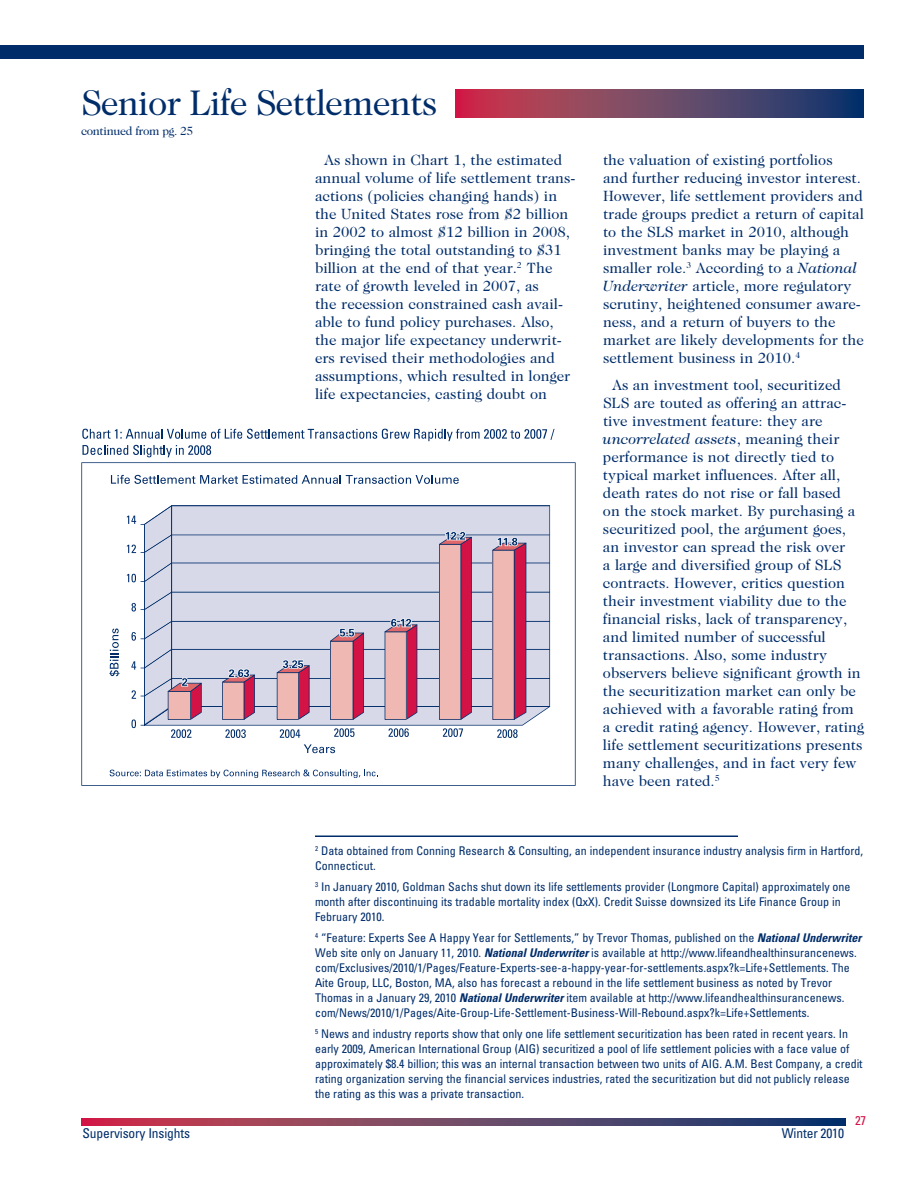
<style>
.page{position:relative;width:918px;height:1188px;background:#fff}
.page>*{position:absolute;margin:0;border:0;box-sizing:border-box;transform-origin:0 0}
.HeadA{font:36px "Caslon 224 Std";letter-spacing:-.025em;color:#002d6a}
.Normal__Web__wrd_1{font:15px/18px "Caslon 224 Std";color:#002d6a}
.Body{font:15px/18px "Caslon 224 Std";color:#002d6a}
.t1{font:condensed 13.5px "Univers LT Std";letter-spacing:-.01em;color:#002d6a}
.t2{font:condensed 12.75px "Univers LT Std";color:#d31245}
.Footnote2_copy{font:condensed 12px/15px "Univers LT Std";color:#002d6a}
.Footnote2{font:condensed 12px/15px "Univers LT Std";color:#002d6a}
.HeadA-2{font:12px "Caslon 224 Std";letter-spacing:-.025em;color:#002d6a}
.s1{font-style:italic}
.s2{font-weight:700;font-style:italic}
</style>
<div class="page">
<div style="left:0;top:45px;width:864px;height:13px;background:#002d6a"></div>
<svg style="left:81px;top:1119px;width:765px;height:6px;background:#704062"></svg>
<svg style="left:81px;top:462px;width:495px;height:324px"></svg>
<svg style="left:82px;top:429px;width:473px;height:28px"></svg>
<svg style="left:110px;top:770px;width:268px;height:8px"></svg>
<svg style="left:109px;top:629px;width:11px;height:47px"></svg>
<svg style="left:304px;top:744px;width:31px;height:9px"></svg>
<svg style="left:127px;top:505px;width:424px;height:233px;background:#cfc0d0"></svg>
<svg style="left:111px;top:475px;width:348px;height:9px"></svg>
<svg style="left:455px;top:89px;width:409px;height:28px;background:#704062"></svg>
<hr style="left:315px;top:836px;width:423px;height:1px;background:#002d6a">
<p class="HeadA" style="left:81px;top:82px;width:358px">Senior Life Settlements</p>
<p class="HeadA-2" style="left:81px;top:124px;width:114px">continued from pg. 25</p>
<p class="Normal__Web__wrd_1" style="left:315px;top:151px;width:262px;text-indent:9px">As shown in Chart 1, the estimated annual volume of life settlement trans&shy;actions (policies changing hands) in the United States rose from $2 billion in 2002 to almost $12 billion in 2008, bringing the total outstanding to $31 billion at the end of that year.<sup>2</sup> The rate of growth leveled in 2007, as<br>the recession constrained cash avail&shy;able to fund policy purchases. Also, the major life expectancy underwrit&shy;ers revised their methodologies and assumptions, which resulted in longer life expectancies, casting doubt on</p>
<p class="Normal__Web__wrd_1" style="left:603px;top:151px;width:262px">the valuation of existing portfolios<br>and further reducing investor interest.<br>However, life settlement providers and trade groups predict a return of capital to the SLS market in 2010, although investment banks may be playing a smaller role.<sup>3</sup> According to a <span class="s1">National Underwriter</span> article, more regulatory scrutiny, heightened consumer aware&shy;ness, and a return of buyers to the market are likely developments for the settlement business in 2010.<sup>4</sup></p>
<p class="Body" style="left:603px;top:376px;width:262px;text-indent:9px">As an investment tool, securitized SLS are touted as offering an attrac&shy;tive investment feature: they are <span class="s1">uncorrelated assets</span>, meaning their performance is not directly tied to typical market influences. After all, death rates do not rise or fall based<br>on the stock market. By purchasing a securitized pool, the argument goes, an investor can spread the risk over<br>a large and diversified group of SLS contracts. However, critics question their investment viability due to the financial risks, lack of transparency, and limited number of successful transactions. Also, some industry observers believe significant growth in the securitization market can only be achieved with a favorable rating from a credit rating agency. However, rating life settlement securitizations presents many challenges, and in fact very few have been rated.<sup>5</sup></p>
<p class="Footnote2" style="left:315px;top:843px;width:550px"><sup>2</sup> Data obtained from Conning Research &amp; Consulting, an independent insurance industry analysis firm in Hartford,<br>Connecticut.</p>
<p class="Footnote2_copy" style="left:315px;top:879px;width:537px"><sup>3</sup> In January 2010, Goldman Sachs shut down its life settlements provider (Longmore Capital) approximately one month after discontinuing its tradable mortality index (QxX). Credit Suisse downsized its Life Finance Group in<br>February 2010.</p>
<p class="Footnote2_copy" style="left:315px;top:930px;width:548px"><sup>4</sup> “Feature: Experts See A Happy Year for Settlements,” by Trevor Thomas, published on the <span class="s2">National Underwriter </span>Web site only on January 11, 2010. <span class="s2">National Underwriter</span> is available at http://www.lifeandhealthinsurancenews. com/Exclusives/2010/1/Pages/Feature-Experts-see-a-happy-year-for-settlements.aspx?k=Life+Settlements. The Aite Group, LLC, Boston, MA, also has forecast a rebound in the life settlement business as noted by Trevor Thomas in a January 29, 2010 <span class="s2">National Underwriter</span> item available at http://www.lifeandhealthinsurancenews. com/News/2010/1/Pages/Aite-Group-Life-Settlement-Business-Will-Rebound.aspx?k=Life+Settlements.</p>
<p class="Footnote2_copy" style="left:315px;top:1026px;width:549px"><sup>5</sup> News and industry reports show that only one life settlement securitization has been rated in recent years. In early 2009, American International Group (AIG) securitized a pool of life settlement policies with a face value of approximately $8.4 billion; this was an internal transaction between two units of AIG. A.M. Best Company, a credit rating organization serving the financial services industries, rated the securitization but did not publicly release the rating as this was a private transaction.</p>
<p class="t1" style="left:82px;top:1124px;width:109px">Supervisory Insights</p>
<p class="t1" style="left:782px;top:1124px;width:64px">Winter 2010</p>
<p class="t2" style="left:855px;top:1112px;width:13px">27</p>
</div>
